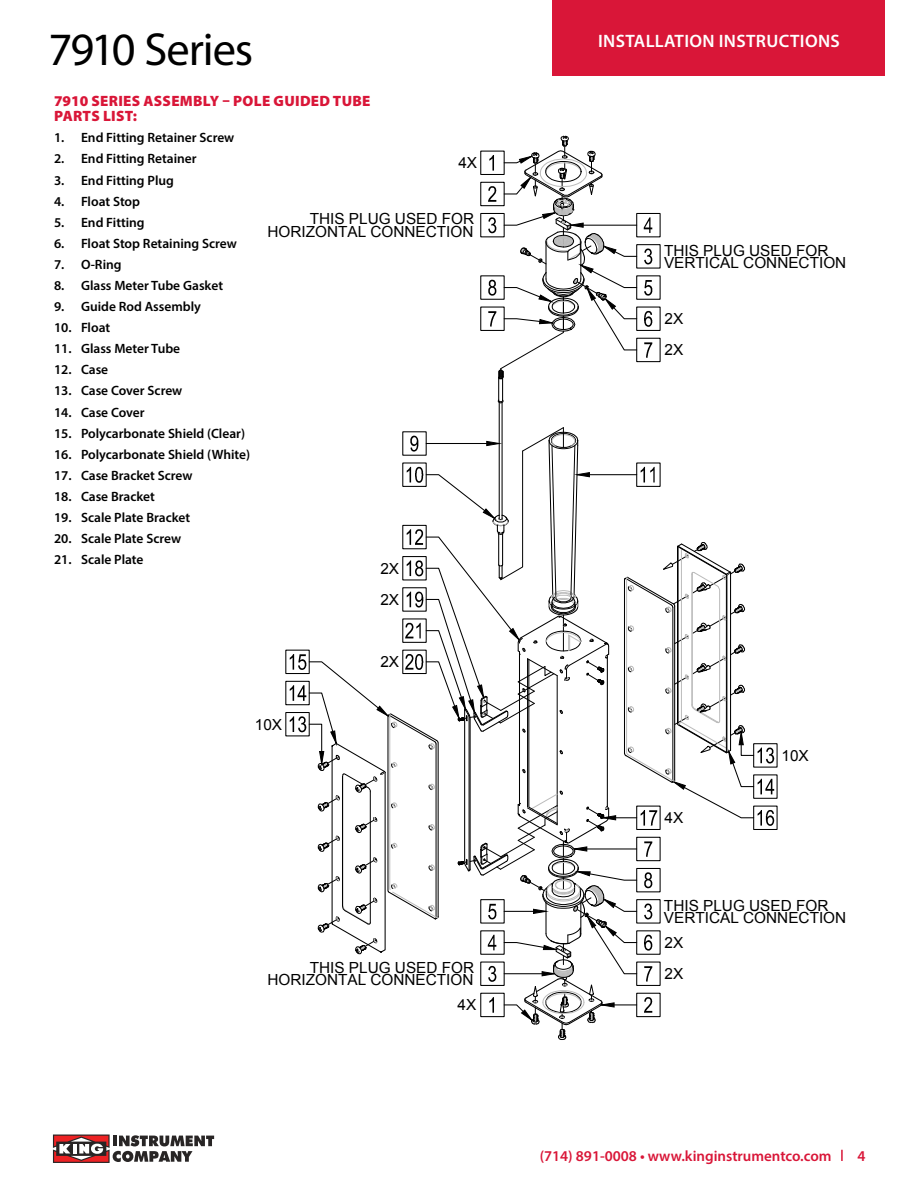
<style>
.page{position:relative;width:918px;height:1188px;background:#fff}
.page>*{position:absolute;margin:0;border:0;box-sizing:border-box;transform-origin:0 0}
.t1{font:46.5px "Myriad Pro";letter-spacing:-.025em;color:#000}
.t2{font:600 18px "Myriad Pro";letter-spacing:.02em;color:#fff}
.t3{font:15.3px/12.5px "Arial";color:#000}
.t4{font:900 15px/15px "Myriad Pro";letter-spacing:.02em;color:#d91638}
.t5{font:600 15px "Myriad Pro";color:#d91638}
.t6{font:600 13.5px "Myriad Pro";color:#000}
</style>
<div class="page">
<svg style="left:841px;top:1150px;width:2px;height:11px"></svg>
<div style="left:552px;top:0;width:332px;height:76px;background:#d91638"></div>
<svg style="left:53px;top:1135px;width:161px;height:28px"></svg>
<hr style="left:499px;top:403px;width:1px;height:112px;background:#000">
<hr style="left:502px;top:403px;width:1px;height:112px;background:#000">
<div style="left:480px;top:182px;width:25px;height:24px;border:1px solid #000"></div>
<div style="left:636px;top:244px;width:25px;height:25px;border:1px solid #000"></div>
<svg style="left:644px;top:249px;width:8px;height:15px"></svg>
<div style="left:636px;top:275px;width:25px;height:25px;border:1px solid #000"></div>
<svg style="left:644px;top:280px;width:8px;height:16px"></svg>
<div style="left:636px;top:307px;width:25px;height:24px;border:1px solid #000"></div>
<svg style="left:644px;top:311px;width:8px;height:16px"></svg>
<div style="left:636px;top:338px;width:25px;height:24px;border:1px solid #000"></div>
<svg style="left:644px;top:342px;width:8px;height:16px"></svg>
<div style="left:636px;top:213px;width:25px;height:24px;border:1px solid #000"></div>
<svg style="left:644px;top:217px;width:8px;height:16px"></svg>
<svg style="left:488px;top:136px;width:150px;height:268px"></svg>
<svg style="left:290px;top:427px;width:484px;height:613px"></svg>
<h1 class="t1" style="left:49px;top:20px;width:206px">7910 Series</h1>
<h2 class="t2" style="left:598px;top:29px;width:243px">INSTALLATION INSTRUCTIONS</h2>
<p class="t4" style="left:54px;top:93px;width:318px">7910 SERIES ASSEMBLY – POLE GUIDED TUBE<br>PARTS LIST:</p>
<p class="t6" style="left:54px;top:129px;width:182px">1. End Fitting Retainer Screw</p>
<p class="t6" style="left:54px;top:150px;width:144px">2. End Fitting Retainer</p>
<p class="t6" style="left:54px;top:171px;width:121px">3. End Fitting Plug</p>
<p class="t6" style="left:54px;top:193px;width:88px">4. Float Stop</p>
<p class="t6" style="left:54px;top:214px;width:92px">5. End Fitting</p>
<p class="t6" style="left:54px;top:235px;width:185px">6. Float Stop Retaining Screw</p>
<p class="t6" style="left:54px;top:256px;width:69px">7. O-Ring</p>
<p class="t6" style="left:54px;top:277px;width:171px">8. Glass Meter Tube Gasket</p>
<p class="t6" style="left:54px;top:298px;width:149px">9. Guide Rod Assembly</p>
<p class="t6" style="left:54px;top:319px;width:58px">10. Float</p>
<p class="t6" style="left:54px;top:340px;width:128px">11. Glass Meter Tube</p>
<p class="t6" style="left:54px;top:361px;width:56px">12. Case</p>
<p class="t6" style="left:54px;top:382px;width:130px">13. Case Cover Screw</p>
<p class="t6" style="left:54px;top:403px;width:92px">14. Case Cover</p>
<p class="t6" style="left:54px;top:424px;width:193px">15. Polycarbonate Shield (Clear)</p>
<p class="t6" style="left:54px;top:446px;width:198px">16. Polycarbonate Shield (White)</p>
<p class="t6" style="left:54px;top:467px;width:140px">17. Case Bracket Screw</p>
<p class="t6" style="left:54px;top:488px;width:102px">18. Case Bracket</p>
<p class="t6" style="left:54px;top:509px;width:138px">19. Scale Plate Bracket</p>
<p class="t6" style="left:54px;top:530px;width:129px">20. Scale Plate Screw</p>
<p class="t6" style="left:54px;top:551px;width:91px">21. Scale Plate</p>
<p class="t3" style="left:458px;top:157px;width:20px">4X</p>
<p class="t3" style="left:267px;top:213px;width:208px;text-align:right">THIS PLUG USED FOR<br>HORIZONTAL CONNECTION</p>
<p class="t3" style="left:380px;top:562px;width:20px">2X</p>
<p class="t3" style="left:380px;top:593px;width:20px">2X</p>
<p class="t3" style="left:255px;top:718px;width:29px">10X</p>
<p class="t3" style="left:380px;top:656px;width:20px">2X</p>
<p class="t3" style="left:267px;top:962px;width:208px;text-align:right">THIS PLUG USED FOR<br>HORIZONTAL CONNECTION</p>
<p class="t3" style="left:458px;top:999px;width:20px">4X</p>
<p class="t3" style="left:664px;top:244px;width:184px">THIS PLUG USED FOR<br>VERTICAL CONNECTION</p>
<p class="t3" style="left:665px;top:303px;width:20px;line-height:31.2px">2X<br>2X</p>
<p class="t3" style="left:665px;top:812px;width:20px">4X</p>
<p class="t3" style="left:781px;top:749px;width:29px">10X</p>
<p class="t3" style="left:664px;top:899px;width:184px">THIS PLUG USED FOR<br>VERTICAL CONNECTION</p>
<p class="t3" style="left:665px;top:927px;width:20px;line-height:31.2px">2X<br>2X</p>
<p class="t5" style="left:540px;top:1146px;width:293px">(714) 891-0008 • www.kinginstrumentco.com</p>
<p class="t5" style="left:857px;top:1147px;width:10px">4</p>
</div>
